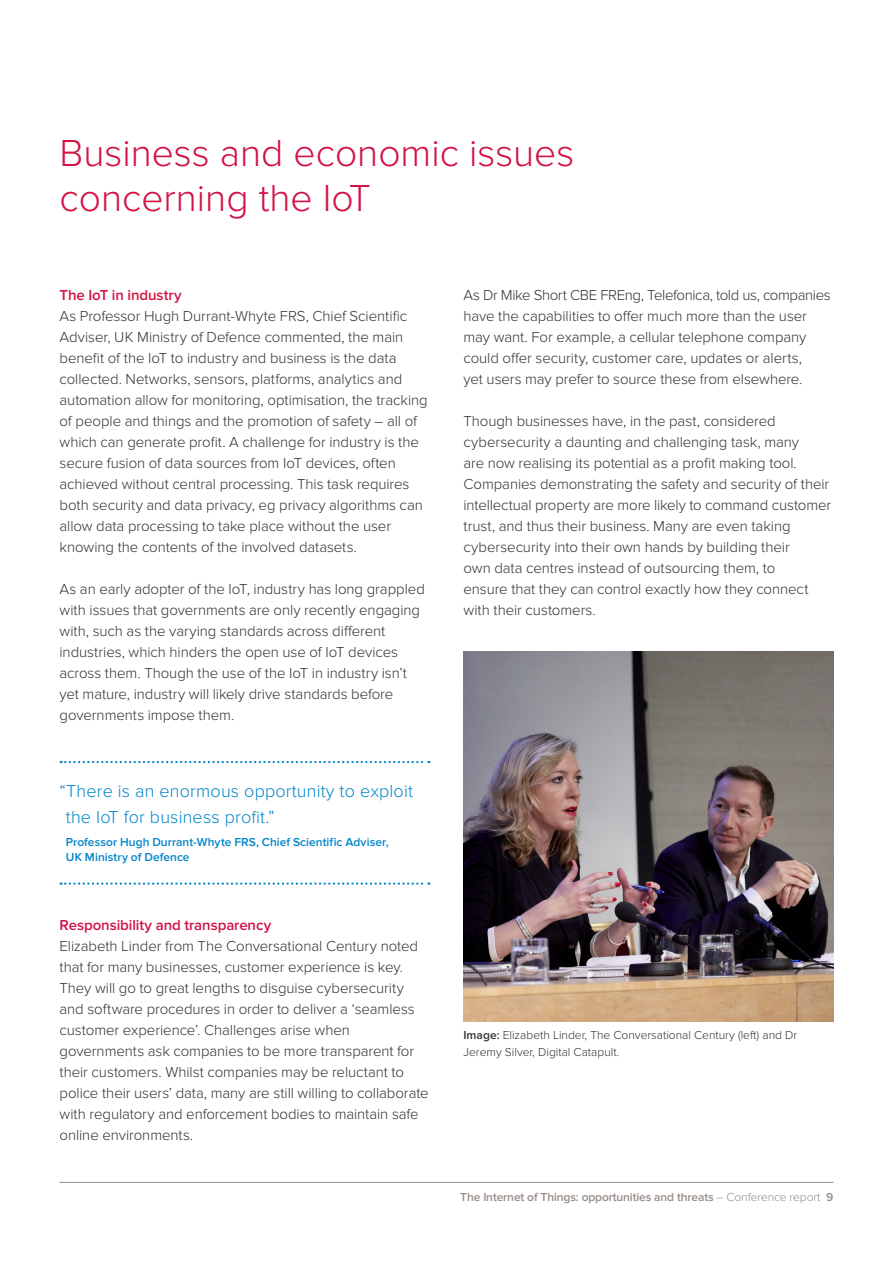
<style>
.page{position:relative;width:893px;height:1263px;background:#fff}
.page>*{position:absolute;margin:0;border:0;box-sizing:border-box;transform-origin:0 0}
.section_title{font:300 39px/45px "Proxima Nova";color:#d31245}
.t1{font:300 18px/25.5px "Proxima Nova";letter-spacing:.01em;color:#0085ca}
.body{font:300 15px/21px "Proxima Nova";letter-spacing:-.005em;color:#333132}
._2nd_title{font:600 15px "Proxima Nova";letter-spacing:-.005em;color:#d31245}
.caption_8pt{font:300 12px/16.5px "Proxima Nova";color:#333132}
.t2{font:600 12px/15px "Proxima Nova";letter-spacing:.005em;color:#0085ca}
.t3{font:600 12px "Proxima Nova";letter-spacing:-.01em;color:#978c87}
.s1{font-weight:600}
.s2{font-weight:300}
</style>
<div class="page">
<hr style="left:60px;top:1182px;width:773px;height:1px;background:#978c87">
<svg style="left:61px;top:761px;width:368px;height:2px"></svg>
<svg style="left:61px;top:882px;width:368px;height:3px"></svg>
<img style="left:463px;top:651px;width:370px;height:370px">
<p class="section_title" style="left:60px;top:131px;width:516px">Business and economic issues concerning the IoT</p>
<p class="_2nd_title" style="left:60px;top:286px;width:124px">The IoT in industry</p>
<p class="body" style="left:60px;top:306px;width:370px">As Professor Hugh Durrant-Whyte FRS, Chief Scientific Adviser, UK Ministry of Defence commented, the main benefit of the IoT to industry and business is the data collected. Networks, sensors, platforms, analytics and automation allow for monitoring, optimisation, the tracking of people and things and the promotion of safety – all of which can generate profit. A challenge for industry is the secure fusion of data sources from IoT devices, often achieved without central processing. This task requires both security and data privacy, eg privacy algorithms can allow data processing to take place without the user knowing the contents of the involved datasets.</p>
<p class="body" style="left:60px;top:579px;width:367px">As an early adopter of the IoT, industry has long grappled with issues that governments are only recently engaging with, such as the varying standards across different industries, which hinders the open use of IoT devices across them. Though the use of the IoT in industry isn’t yet mature, industry will likely drive standards before governments impose them.</p>
<p class="t1" style="left:66px;top:779px;width:349px;text-indent:-6px">“There is an enormous opportunity to exploit the IoT for business profit.”</p>
<p class="t2" style="left:66px;top:835px;width:324px">Professor Hugh Durrant-Whyte FRS, Chief Scientific Adviser,<br>UK Ministry of Defence</p>
<p class="_2nd_title" style="left:60px;top:916px;width:213px">Responsibility and transparency</p>
<p class="body" style="left:60px;top:936px;width:371px">Elizabeth Linder from The Conversational Century noted that for many businesses, customer experience is key.<br>They will go to great lengths to disguise cybersecurity and software procedures in order to deliver a ‘seamless customer experience’. Challenges arise when governments ask companies to be more transparent for their customers. Whilst companies may be reluctant to police their users’ data, many are still willing to collaborate with regulatory and enforcement bodies to maintain safe online environments.</p>
<p class="body" style="left:463px;top:285px;width:369px">As Dr Mike Short CBE FREng, Telefonica, told us, companies have the capabilities to offer much more than the user may want. For example, a cellular telephone company could offer security, customer care, updates or alerts,<br>yet users may prefer to source these from elsewhere.</p>
<p class="body" style="left:463px;top:411px;width:369px">Though businesses have, in the past, considered cybersecurity a daunting and challenging task, many<br>are now realising its potential as a profit making tool.<br>Companies demonstrating the safety and security of their intellectual property are more likely to command customer trust, and thus their business. Many are even taking cybersecurity into their own hands by building their<br>own data centres instead of outsourcing them, to<br>ensure that they can control exactly how they connect with their customers.</p>
<p class="caption_8pt" style="left:463px;top:1027px;width:335px"><span class="s1">Image:</span> Elizabeth Linder, The Conversational Century (left) and Dr<br>Jeremy Silver, Digital Catapult.</p>
<p class="t3" style="left:460px;top:1190px;width:375px">The Internet of Things: opportunities and threats <span class="s2">– Conference report</span> 9</p>
</div>
